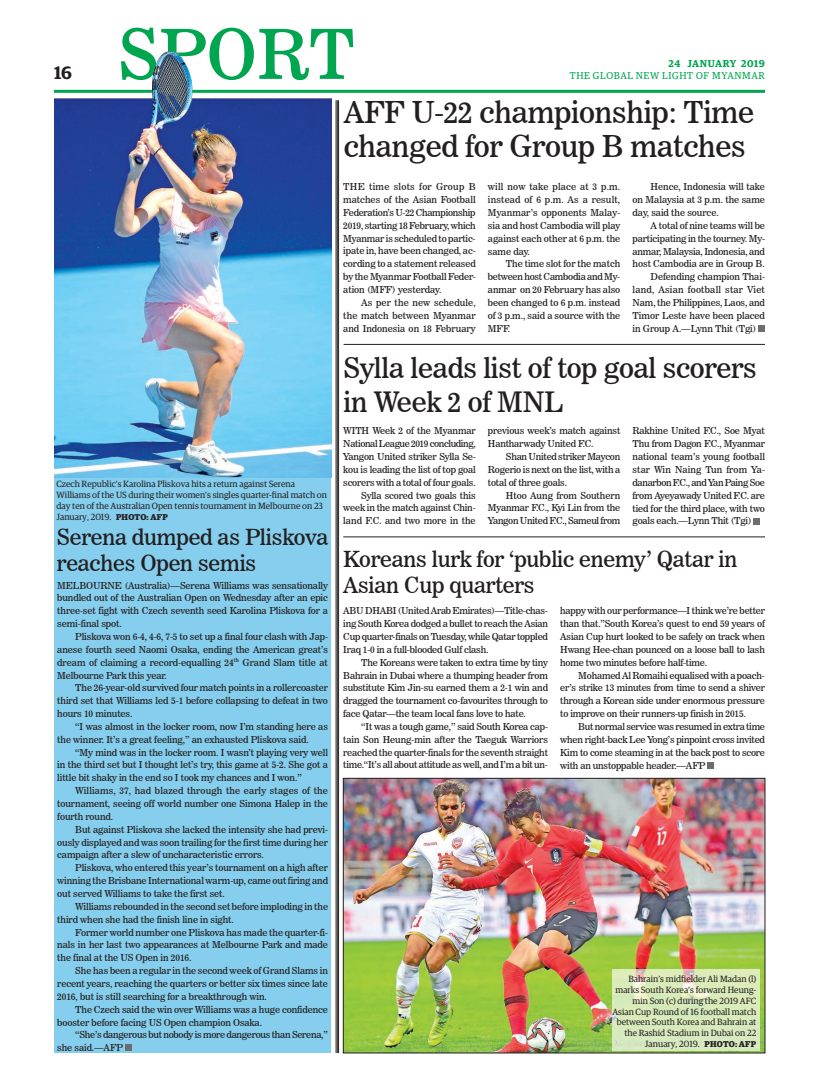
<style>
.page{position:relative;width:819px;height:1080px;background:#fff}
.page>*{position:absolute;margin:0;border:0;box-sizing:border-box;transform-origin:0 0}
.t1{font:68.5px "News 706 BT Roman C";color:#00a54f}
.t2{font:30px/34px "News 706 BT Roman C";letter-spacing:-.01em;color:#231f20}
.t3{font:28px/33.6px "News 706 BT Roman C";letter-spacing:-.01em;color:#231f20}
.t4{font:22px/26.4px "News 706 BT Roman C";letter-spacing:-.01em;color:#231f20}
.t5{font:600 18px "Guardian Egyp";color:#231f20}
.t6{font:10px "Guardian Egyp";letter-spacing:.06em;color:#00a54f}
.t7{font:600 10px "Guardian Egyp";letter-spacing:.06em;color:#00a54f}
.t8{font:9.5px/12.9px "News 706 BT Roman C";letter-spacing:-.01em;color:#231f20;text-align:justify}
.t9{font:9.5px "News 706 BT Roman C";letter-spacing:.02em;color:#231f20}
.t10{font:9px/10.8px "Guardian Egyp";color:#231f20}
.s1{font-weight:700;font-size:8.5px}
</style>
<div class="page">
<hr style="left:54px;top:90px;width:711px;height:3px;background:#00a54f">
<div style="left:54px;top:473px;width:277px;height:580px;background:#86ceed"></div>
<img style="left:54px;top:51px;width:277px;height:426px">
<img style="left:345px;top:780px;width:418px;height:271px">
<div style="left:343px;top:778px;width:422px;height:275px;border:1px solid #231f20"></div>
<svg style="left:125px;top:1045px;width:6px;height:6px"></svg>
<div style="left:707px;top:762px;width:7px;height:6px;background:#6c6d70"></div>
<hr style="left:338px;top:100px;width:1px;height:953px;background:#231f20">
<hr style="left:337px;top:100px;width:1px;height:953px;background:#231f20">
<hr style="left:336px;top:100px;width:1px;height:953px;background:#231f20">
<hr style="left:343px;top:537px;width:422px;height:1px;background:#231f20">
<svg style="left:612px;top:970px;width:147px;height:81px;background:#d9e9bc"></svg>
<div style="left:759px;top:325px;width:6px;height:7px;background:#6c6d70"></div>
<svg style="left:754px;top:518px;width:6px;height:6px"></svg>
<hr style="left:344px;top:344px;width:421px;height:1px;background:#231f20">
<h1 class="t1" style="left:118px;top:13px;width:238px">SPORT</h1>
<p class="t7" style="left:668px;top:56px;width:98px">24 JANUARY 2019</p>
<h3 class="t5" style="left:54px;top:59px;width:20px">16</h3>
<p class="t6" style="left:570px;top:69px;width:197px">THE GLOBAL NEW LIGHT OF MYANMAR</p>
<h2 class="t2" style="left:344px;top:95px;width:412px">AFF U-22 championship: Time changed for Group B matches</h2>
<p class="t8" style="left:343px;top:180px;width:134px">THE time slots for Group B matches of the Asian Football Federation’s U-22 Championship 2019, starting 18 February, which Myanmar is scheduled to partic&shy;ipate in, have been changed, ac&shy;cording to a statement released by the Myanmar Football Feder&shy;ation (MFF) yesterday.</p>
<p class="t8" style="left:343px;top:296px;width:134px;text-indent:18px">As per the new schedule, the match between Myanmar and Indonesia on 18 February</p>
<p class="t8" style="left:488px;top:180px;width:134px">will now take place at 3 p.m. instead of 6 p.m. As a result, Myanmar’s opponents Malay&shy;sia and host Cambodia will play against each other at 6 p.m. the same day.</p>
<p class="t8" style="left:488px;top:257px;width:134px;text-indent:18px">The time slot for the match between host Cambodia and My&shy;anmar on 20 February has also been changed to 6 p.m. instead of 3 p.m., said a source with the MFF.</p>
<p class="t8" style="left:633px;top:180px;width:134px;text-indent:18px">Hence, Indonesia will take on Malaysia at 3 p.m. the same day, said the source.</p>
<p class="t8" style="left:651px;top:219px;width:116px">A total of nine teams will be</p>
<p class="t8" style="left:633px;top:232px;width:134px">participating in the tourney. My-</p>
<p class="t8" style="left:633px;top:245px;width:134px">anmar, Malaysia, Indonesia, and</p>
<p class="t8" style="left:633px;top:258px;width:134px">host Cambodia are in Group B.</p>
<p class="t8" style="left:651px;top:270px;width:116px">Defending champion Thai-</p>
<p class="t9" style="left:633px;top:284px;width:134px">land, Asian football star Viet</p>
<p class="t8" style="left:633px;top:296px;width:134px">Nam, the Philippines, Laos, and</p>
<p class="t8" style="left:633px;top:309px;width:134px">Timor Leste have been placed</p>
<p class="t8" style="left:633px;top:322px;width:125px">in Group A.—Lynn Thit (Tgi)</p>
<p class="t10" style="left:57px;top:478px;width:272px">Czech Republic’s Karolina Pliskova hits a return against Serena Williams of the US during their women’s singles quarter-final match on day ten of the Australian Open tennis tournament in Melbourne on 23<br>January, 2019. <span class="s1">PHOTO: AFP</span></p>
<h3 class="t4" style="left:57px;top:523px;width:273px">Serena dumped as Pliskova reaches Open semis</h3>
<p class="t8" style="left:57px;top:579px;width:272px">MELBOURNE (Australia)—Serena Williams was sensationally bundled out of the Australian Open on Wednesday after an epic three-set fight with Czech seventh seed Karolina Pliskova for a semi-final spot.</p>
<p class="t8" style="left:57px;top:630px;width:272px;text-indent:18px">Pliskova won 6-4, 4-6, 7-5 to set up a final four clash with Jap&shy;anese fourth seed Naomi Osaka, ending the American great’s dream of claiming a record-equalling 24<sup>th</sup> Grand Slam title at Melbourne Park this year.</p>
<p class="t8" style="left:57px;top:681px;width:272px;text-indent:18px">The 26-year-old survived four match points in a rollercoaster third set that Williams led 5-1 before collapsing to defeat in two hours 10 minutes.</p>
<p class="t8" style="left:57px;top:720px;width:272px;text-indent:18px">“I was almost in the locker room, now I’m standing here as the winner. It’s a great feeling,” an exhausted Pliskova said.</p>
<p class="t8" style="left:57px;top:746px;width:272px;text-indent:18px">“My mind was in the locker room. I wasn’t playing very well in the third set but I thought let’s try, this game at 5-2. She got a little bit shaky in the end so I took my chances and I won.”</p>
<p class="t8" style="left:57px;top:784px;width:272px;text-indent:18px">Williams, 37, had blazed through the early stages of the tournament, seeing off world number one Simona Halep in the fourth round.</p>
<p class="t8" style="left:57px;top:823px;width:272px;text-indent:18px">But against Pliskova she lacked the intensity she had previ&shy;ously displayed and was soon trailing for the first time during her campaign after a slew of uncharacteristic errors.</p>
<p class="t8" style="left:57px;top:861px;width:272px;text-indent:18px">Pliskova, who entered this year’s tournament on a high after winning the Brisbane International warm-up, came out firing and out served Williams to take the first set.</p>
<p class="t8" style="left:57px;top:900px;width:272px;text-indent:18px">Williams rebounded in the second set before imploding in the third when she had the finish line in sight.</p>
<p class="t8" style="left:57px;top:926px;width:272px;text-indent:18px">Former world number one Pliskova has made the quarter-fi&shy;nals in her last two appearances at Melbourne Park and made the final at the US Open in 2016.</p>
<p class="t8" style="left:57px;top:964px;width:272px;text-indent:18px">She has been a regular in the second week of Grand Slams in recent years, reaching the quarters or better six times since late 2016, but is still searching for a breakthrough win.</p>
<p class="t8" style="left:57px;top:1003px;width:272px;text-indent:18px">The Czech said the win over Williams was a huge confidence booster before facing US Open champion Osaka.</p>
<p class="t8" style="left:57px;top:1029px;width:272px;text-indent:18px">“She’s dangerous but nobody is more dangerous than Serena,” she said.—AFP</p>
<h3 class="t3" style="left:344px;top:351px;width:415px">Sylla leads list of top goal scorers in Week 2 of MNL</h3>
<p class="t8" style="left:343px;top:424px;width:134px;text-align:right">WITH Week 2 of the Myanmar<br>National League 2019 concluding,<br>Yangon United striker Sylla Se&shy;kou is leading the list of top goal scorers with a total of four goals.<br>Sylla scored two goals this week in the match against Chin&shy;land F.C. and two more in the</p>
<p class="t8" style="left:488px;top:424px;width:134px">previous week’s match against<br>Hantharwady United F.C.</p>
<p class="t8" style="left:488px;top:450px;width:134px;text-indent:18px">Shan United striker Maycon Rogerio is next on the list, with a total of three goals.</p>
<p class="t8" style="left:488px;top:489px;width:134px;text-indent:18px">Htoo Aung from Southern Myanmar F.C., Kyi Lin from the Yangon United F.C., Sameul from</p>
<p class="t8" style="left:633px;top:425px;width:134px">Rakhine United F.C., Soe Myat Thu from Dagon F.C., Myanmar national team’s young football star Win Naing Tun from Ya&shy;danarbon F.C., and Yan Paing Soe from Ayeyawady United F.C. are tied for the third place, with two goals each.—Lynn Thit (Tgi)</p>
<h3 class="t4" style="left:343px;top:546px;width:396px">Koreans lurk for ‘public enemy’ Qatar in<br>Asian Cup quarters</h3>
<p class="t8" style="left:343px;top:604px;width:206px">ABU DHABI (United Arab Emirates)—Title-chas&shy;ing South Korea dodged a bullet to reach the Asian Cup quarter-finals on Tuesday, while Qatar toppled Iraq 1-0 in a full-blooded Gulf clash.</p>
<p class="t8" style="left:343px;top:656px;width:206px;text-indent:18px">The Koreans were taken to extra time by tiny Bahrain in Dubai where a thumping header from substitute Kim Jin-su earned them a 2-1 win and dragged the tournament co-favourites through to face Qatar—the team local fans love to hate.</p>
<p class="t8" style="left:343px;top:720px;width:206px;text-indent:18px">“It was a tough game,” said South Korea cap&shy;tain Son Heung-min after the Taeguk Warriors reached the quarter-finals for the seventh straight time.“It’s all about attitude as well, and I’m a bit un-</p>
<p class="t8" style="left:560px;top:604px;width:206px">happy with our performance—I think we’re better than that.”South Korea’s quest to end 59 years of Asian Cup hurt looked to be safely on track when Hwang Hee-chan pounced on a loose ball to lash home two minutes before half-time.</p>
<p class="t8" style="left:560px;top:669px;width:206px;text-indent:18px">Mohamed Al Romaihi equalised with a poach&shy;er’s strike 13 minutes from time to send a shiver through a Korean side under enormous pressure to improve on their runners-up finish in 2015.</p>
<p class="t8" style="left:560px;top:720px;width:206px;text-indent:18px">But normal service was resumed in extra time when right-back Lee Yong’s pinpoint cross invited Kim to come steaming in at the back post to score with an unstoppable header.—AFP</p>
<p class="t10" style="left:612px;top:973px;width:145px;text-align:right">Bahrain’s midfielder Ali Madan (l) marks South Korea’s forward Heung&shy;min Son (c) during the 2019 AFC<br>Asian Cup Round of 16 football match between South Korea and Bahrain at the Rashid Stadium in Dubai on 22<br>January, 2019. <span class="s1">PHOTO: AFP</span></p>
</div>
